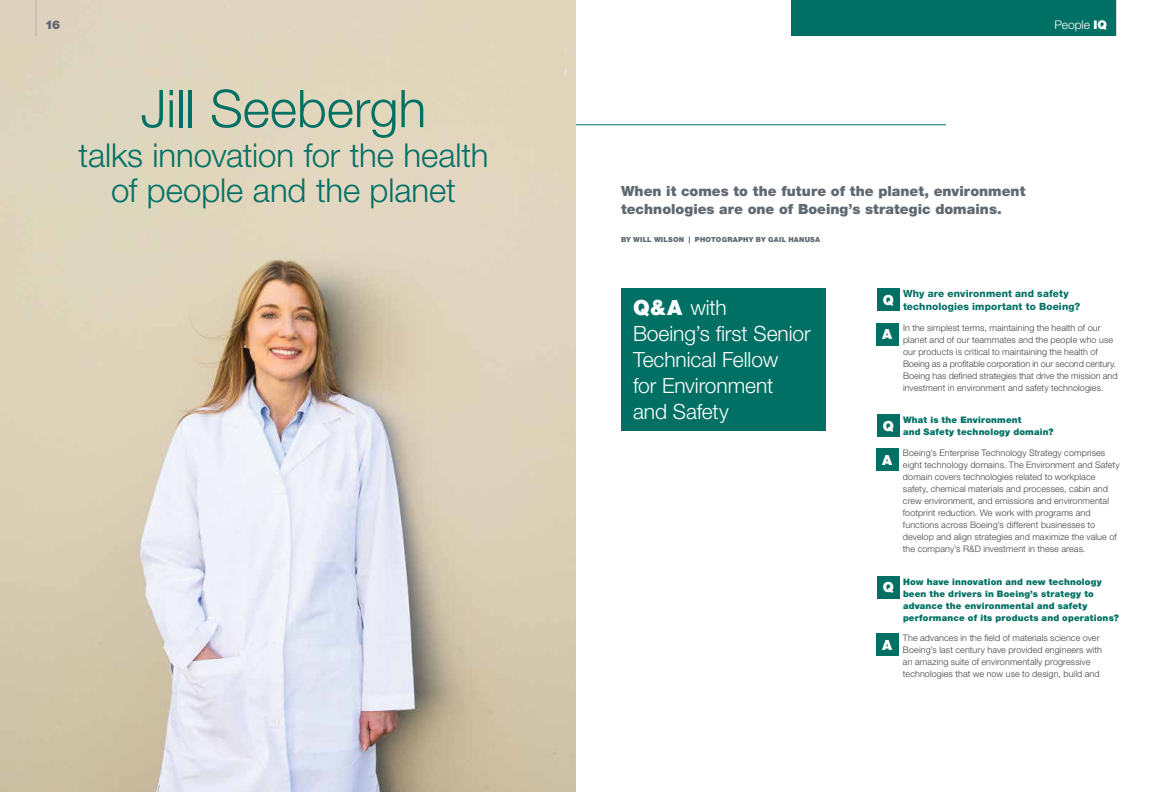
<style>
.page{position:relative;width:1152px;height:792px;background:#fff}
.page>*{position:absolute;margin:0;border:0;box-sizing:border-box;transform-origin:0 0}
.t1{font:300 52px "Helvetica Neue LT Std";letter-spacing:-.005em;color:#007064}
.t2{font:300 33px/35px "Helvetica Neue LT Std";letter-spacing:-.005em;color:#007064;text-align:center}
.t3{font:300 21px/26px "Helvetica Neue LT Std";letter-spacing:-.005em;color:#fff}
.t4{font:900 14px/18px "Helvetica Neue LT Std";color:#606971}
.t5{font:900 14px "Helvetica Neue LT Std";color:#fff}
.t6{font:300 12px "Helvetica Neue LT Std";color:#fff}
.t7{font:900 12px "Helvetica Neue LT Std";color:#606971}
.t8{font:800 10px/13px "Helvetica Neue LT Std";letter-spacing:.015em;color:#007064}
.t9{font:300 9px/12px "Helvetica Neue LT Std";letter-spacing:.01em;color:#414042}
.t10{font:900 9px/12px "Helvetica Neue LT Std";letter-spacing:.02em;color:#007064}
.t11{font:900 7px "Helvetica Neue LT Std";letter-spacing:.03em;color:#606971}
.s1{font-weight:900;color:#606971}
.s2{font-weight:900}
</style>
<div class="page">
<hr style="left:1116px;top:0;width:1px;height:36px;background:#adb1b5">
<img style="left:0;top:0;width:576px;height:792px">
<div style="left:791px;top:0;width:325px;height:36px;background:#007064"></div>
<div style="left:621px;top:288px;width:205px;height:143px;background:#007064"></div>
<hr style="left:576px;top:124px;width:370px;height:1px;background:#007064">
<div style="left:877px;top:288px;width:23px;height:23px;background:#007064"></div>
<div style="left:876px;top:323px;width:22px;height:23px;background:#007064"></div>
<div style="left:877px;top:415px;width:23px;height:22px;background:#007064"></div>
<div style="left:876px;top:448px;width:22px;height:23px;background:#007064"></div>
<div style="left:877px;top:576px;width:23px;height:22px;background:#007064"></div>
<div style="left:876px;top:634px;width:22px;height:22px;background:#007064"></div>
<hr style="left:36px;top:0;width:1px;height:36px;background:#adb1b5">
<h3 class="t7" style="left:45px;top:17px;width:17px">16</h3>
<h1 class="t1" style="left:141px;top:77px;width:287px">Jill Seebergh</h1>
<h2 class="t2" style="left:78px;top:137px;width:412px">talks innovation for the health of people and the planet</h2>
<h3 class="t6" style="left:1054px;top:17px;width:54px">People <span class="s1">17</span><span class="s2">IQ</span></h3>
<h3 class="t4" style="left:621px;top:182px;width:406px">When it comes to the future of the planet, environment technologies are one of Boeing’s strategic domains.</h3>
<p class="t11" style="left:621px;top:235px;width:201px">BY WILL WILSON | PHOTOGRAPHY BY GAIL HANUSA</p>
<h3 class="t3" style="left:633px;top:294px;width:179px"><span class="s2">Q&amp;A</span> with<br>Boeing’s first Senior<br>Technical Fellow<br>for Environment and Safety</h3>
<h3 class="t5" style="left:883px;top:291px;width:13px">Q</h3>
<p class="t8" style="left:903px;top:287px;width:179px">Why are environment and safety technologies important to Boeing?</p>
<h3 class="t5" style="left:882px;top:326px;width:12px">A</h3>
<p class="t9" style="left:903px;top:321px;width:216px">In the simplest terms, maintaining the health of our planet and of our teammates and the people who use our products is critical to maintaining the health of Boeing as a profitable corporation in our second century.<br>Boeing has defined strategies that drive the mission and investment in environment and safety technologies.</p>
<h3 class="t5" style="left:883px;top:418px;width:13px">Q</h3>
<p class="t10" style="left:903px;top:414px;width:152px">What is the Environment<br>and Safety technology domain?</p>
<h3 class="t5" style="left:882px;top:451px;width:12px">A</h3>
<p class="t9" style="left:903px;top:447px;width:218px">Boeing’s Enterprise Technology Strategy comprises eight technology domains. The Environment and Safety domain covers technologies related to workplace safety, chemical materials and processes, cabin and crew environment, and emissions and environmental footprint reduction. We work with programs and functions across Boeing’s different businesses to develop and align strategies and maximize the value of the company’s R&amp;D investment in these areas.</p>
<h3 class="t5" style="left:883px;top:579px;width:13px">Q</h3>
<p class="t10" style="left:903px;top:575px;width:218px">How have innovation and new technology been the drivers in Boeing’s strategy to advance the environmental and safety performance of its products and operations?</p>
<h3 class="t5" style="left:882px;top:637px;width:12px">A</h3>
<p class="t9" style="left:903px;top:632px;width:201px">The advances in the field of materials science over Boeing’s last century have provided engineers with an amazing suite of environmentally progressive technologies that we now use to design, build and</p>
</div>
